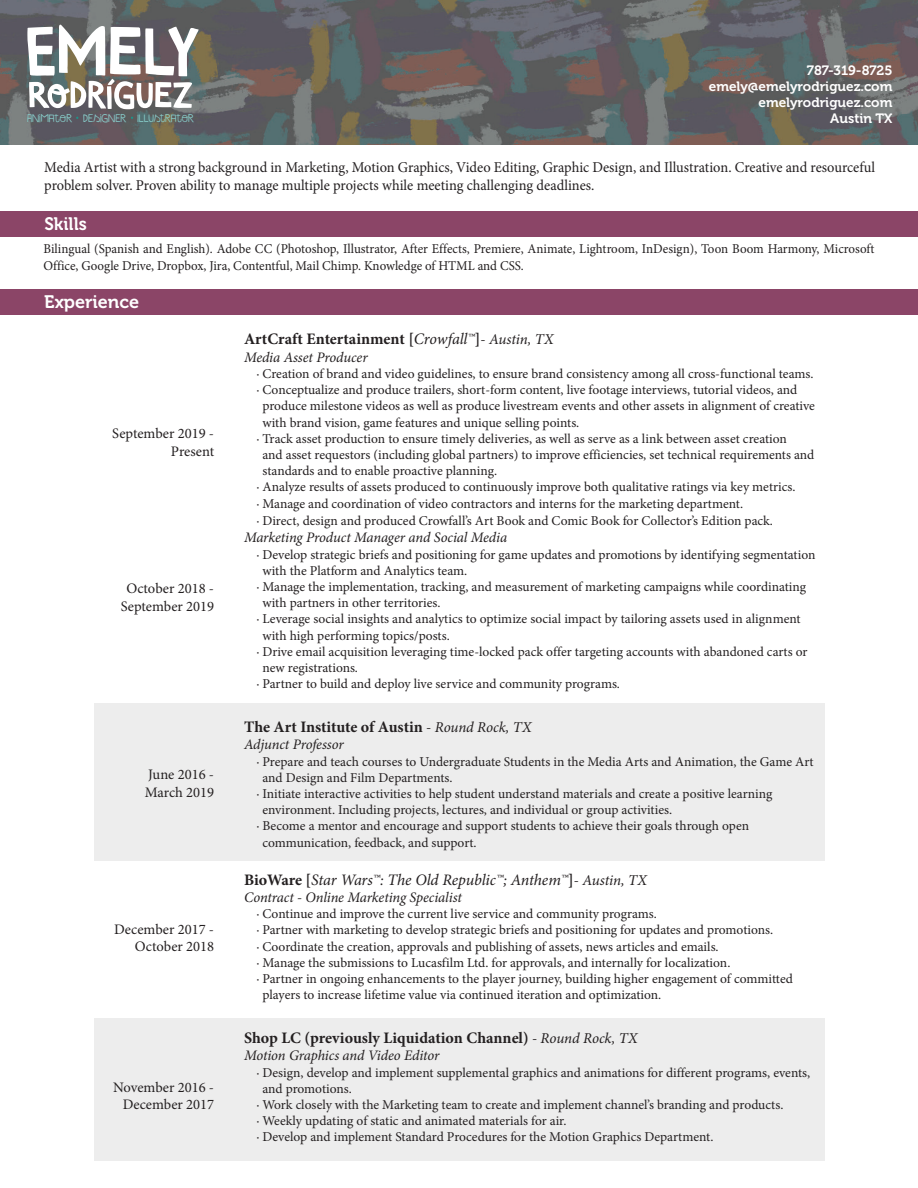
<style>
.page{position:relative;width:918px;height:1188px;background:#fff}
.page>*{position:absolute;margin:0;border:0;box-sizing:border-box;transform-origin:0 0}
.t1{font:18px "Museo 700";color:#fff}
.t2{font:18px "Museo 700";color:#fff;scale:.96 1}
.t3{font:700 16.05px "Minion Pro";color:#231f20}
.t4{font:italic 16.05px "Minion Pro";letter-spacing:-.01em;color:#231f20}
.t5{font:15px/18px "Minion Pro";color:#231f20;scale:.96 1}
.t6{font:italic 14.55px "Minion Pro";letter-spacing:-.01em;color:#231f20}
.t7{font:14.55px/17.4px "Minion Pro";color:#231f20;text-align:right}
.t8{font:13.5px "Minion Pro";color:#231f20}
.t9{font:13.5px/16.2px "Minion Pro";color:#231f20;scale:.96 1}
.t10{font:13.5px/16.2px "Museo 700";color:#fff;text-align:right}
.t11{font:11.4px "Marujo Fino";color:#89d1ce}
.s1{font-weight:400;font-style:italic}
.s2{font-weight:400;font-style:italic;font-size:15.9px}
.s3{font-weight:400;font-style:italic;font-size:15px}
.s4{font-weight:700;font-style:normal}
.s5{font-size:15.9px}
.s6{font-size:15px}
</style>
<div class="page">
<img style="left:0;top:0;width:918px;height:145px">
<div style="left:0;top:289px;width:918px;height:25px;background:#8b4567"></div>
<div style="left:0;top:212px;width:918px;height:25px;background:#8b4567"></div>
<svg style="left:27px;top:25px;width:172px;height:84px"></svg>
<div style="left:94px;top:703px;width:730px;height:158px;background:#ededed"></div>
<div style="left:94px;top:1019px;width:730px;height:142px;background:#ededed"></div>
<p class="t10" style="left:709px;top:62px;width:185px">787-319-8725 emely@emelyrodriguez.com emelyrodriguez.com<br>Austin TX</p>
<p class="t5" style="left:44px;top:158px;width:867px">Media Artist with a strong background in Marketing, Motion Graphics, Video Editing, Graphic Design, and Illustration. Creative and resourceful problem solver. Proven ability to manage multiple projects while meeting challenging deadlines.</p>
<p class="t11" style="left:27px;top:112px;width:169px">ANIMATOR DESIGNER ILLUSTRATOR</p>
<h1 class="t2" style="left:44px;top:213px;width:46px">Skills</h1>
<p class="t9" style="left:44px;top:241px;width:867px">Bilingual (Spanish and English). Adobe CC (Photoshop, Illustrator, After Effects, Premiere, Animate, Lightroom, InDesign), Toon Boom Harmony, Microsoft<br>Office, Google Drive, Dropbox, Jira, Contentful, Mail Chimp. Knowledge of HTML and CSS.</p>
<h1 class="t1" style="left:44px;top:292px;width:96px">Experience</h1>
<p class="t7" style="left:112px;top:425px;width:103px">September 2019 -<br>Present</p>
<p class="t7" style="left:121px;top:580px;width:95px;text-align:center">October 2018 -<br>September 2019</p>
<p class="t7" style="left:145px;top:766px;width:71px;text-align:left">June 2016 -<br>March 2019</p>
<p class="t7" style="left:114px;top:921px;width:101px">December 2017 -<br>October 2018</p>
<p class="t7" style="left:113px;top:1079px;width:103px">November 2016 -<br>December 2017</p>
<p class="t3" style="left:244px;top:328px;width:311px">ArtCraft Entertainment [<span class="s1">Crowfall</span><span class="s2">™</span>]<span class="s3">- Austin, TX</span></p>
<p class="t6" style="left:244px;top:347px;width:125px">Media Asset Producer</p>
<p class="t8" style="left:256px;top:365px;width:559px">· Creation of brand and video guidelines, to ensure brand consistency among all cross-functional teams.</p>
<p class="t8" style="left:256px;top:381px;width:543px">· Conceptualize and produce trailers, short-form content, live footage interviews, tutorial videos, and</p>
<p class="t8" style="left:262px;top:397px;width:554px">produce milestone videos as well as produce livestream events and other assets in alignment of creative</p>
<p class="t8" style="left:262px;top:413px;width:318px">with brand vision, game features and unique selling points.</p>
<p class="t8" style="left:256px;top:429px;width:532px">· Track asset production to ensure timely deliveries, as well as serve as a link between asset creation</p>
<p class="t8" style="left:262px;top:446px;width:553px">and asset requestors (including global partners) to improve efficiencies, set technical requirements and</p>
<p class="t8" style="left:262px;top:462px;width:236px">standards and to enable proactive planning.</p>
<p class="t8" style="left:256px;top:478px;width:541px">· Analyze results of assets produced to continuously improve both qualitative ratings via key metrics.</p>
<p class="t8" style="left:256px;top:494px;width:488px">· Manage and coordination of video contractors and interns for the marketing department.</p>
<p class="t8" style="left:256px;top:512px;width:518px">· Direct, design and produced Crowfall’s Art Book and Comic Book for Collector’s Edition pack.</p>
<p class="t6" style="left:244px;top:528px;width:265px">Marketing Product Manager and Social Media</p>
<p class="t8" style="left:256px;top:545px;width:561px">· Develop strategic briefs and positioning for game updates and promotions by identifying segmentation</p>
<p class="t8" style="left:262px;top:562px;width:206px">with the Platform and Analytics team.</p>
<p class="t8" style="left:256px;top:578px;width:551px">· Manage the implementation, tracking, and measurement of marketing campaigns while coordinating</p>
<p class="t8" style="left:262px;top:594px;width:180px">with partners in other territories.</p>
<p class="t8" style="left:256px;top:610px;width:546px">· Leverage social insights and analytics to optimize social impact by tailoring assets used in alignment</p>
<p class="t8" style="left:262px;top:626px;width:189px">with high performing topics/posts.</p>
<p class="t8" style="left:256px;top:643px;width:553px">· Drive email acquisition leveraging time-locked pack offer targeting accounts with abandoned carts or</p>
<p class="t8" style="left:262px;top:659px;width:97px">new registrations.</p>
<p class="t8" style="left:256px;top:675px;width:365px">· Partner to build and deploy live service and community programs.</p>
<p class="t3" style="left:244px;top:715px;width:289px">The Art Institute of Austin <span class="s3">- Round Rock, TX</span></p>
<p class="t6" style="left:244px;top:735px;width:101px">Adjunct Professor</p>
<p class="t8" style="left:256px;top:752px;width:559px">· Prepare and teach courses to Undergraduate Students in the Media Arts and Animation, the Game Art</p>
<p class="t8" style="left:262px;top:768px;width:192px">and Design and Film Departments.</p>
<p class="t8" style="left:256px;top:785px;width:518px">· Initiate interactive activities to help student understand materials and create a positive learning</p>
<p class="t8" style="left:262px;top:801px;width:411px">environment. Including projects, lectures, and individual or group activities.</p>
<p class="t8" style="left:256px;top:817px;width:494px">· Become a mentor and encourage and support students to achieve their goals through open</p>
<p class="t8" style="left:262px;top:833px;width:216px">communication, feedback, and support.</p>
<p class="t4" style="left:244px;top:869px;width:405px"><span class="s4">BioWare [</span>Star Wars<span class="s5">™</span>: The Old Republic<span class="s5">™</span>; Anthem<span class="s5">™</span><span class="s4">]</span><span class="s6">- Austin, TX</span></p>
<p class="t6" style="left:244px;top:887px;width:219px">Contract - Online Marketing Specialist</p>
<p class="t8" style="left:256px;top:905px;width:402px">· Continue and improve the current live service and community programs.</p>
<p class="t8" style="left:256px;top:921px;width:518px">· Partner with marketing to develop strategic briefs and positioning for updates and promotions.</p>
<p class="t8" style="left:256px;top:937px;width:464px">· Coordinate the creation, approvals and publishing of assets, news articles and emails.</p>
<p class="t8" style="left:256px;top:953px;width:476px">· Manage the submissions to Lucasfilm Ltd. for approvals, and internally for localization.</p>
<p class="t8" style="left:256px;top:970px;width:538px">· Partner in ongoing enhancements to the player journey, building higher engagement of committed</p>
<p class="t8" style="left:262px;top:986px;width:400px">players to increase lifetime value via continued iteration and optimization.</p>
<p class="t3" style="left:244px;top:1026px;width:395px">Shop LC (previously Liquidation Channel) <span class="s3">- Round Rock, TX</span></p>
<p class="t6" style="left:244px;top:1046px;width:197px">Motion Graphics and Video Editor</p>
<p class="t8" style="left:256px;top:1063px;width:556px">· Design, develop and implement supplemental graphics and animations for different programs, events,</p>
<p class="t8" style="left:262px;top:1079px;width:91px">and promotions.</p>
<p class="t8" style="left:256px;top:1096px;width:529px">· Work closely with the Marketing team to create and implement channel’s branding and products.</p>
<p class="t8" style="left:256px;top:1112px;width:312px">· Weekly updating of static and animated materials for air.</p>
<p class="t8" style="left:256px;top:1128px;width:459px">· Develop and implement Standard Procedures for the Motion Graphics Department.</p>
</div>
